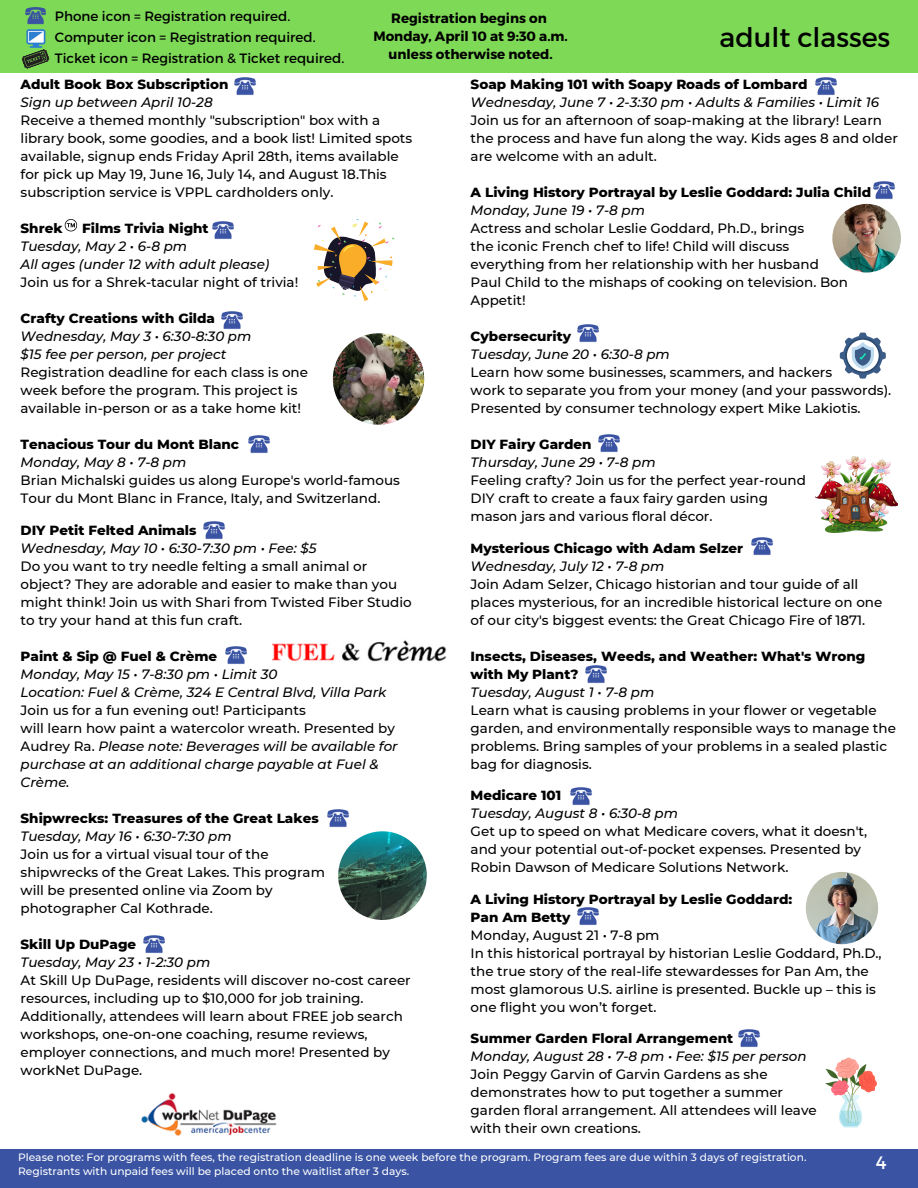
<style>
.page{position:relative;width:918px;height:1188px;background:#fff}
.page>*{position:absolute;margin:0;border:0;box-sizing:border-box;transform-origin:0 0}
.t1{font:27px "Montserrat";color:#000}
.t2{font:18px "Montserrat";color:#fff}
.t3{font:500 13.5px/18px "Montserrat";color:#000}
.t4{font:italic 500 13.5px/18px "Montserrat";color:#000}
.t5{font:800 13.5px/18px "Montserrat";color:#000}
.t6{font:13.5px/21px "Montserrat";color:#000}
.t7{font:700 13.5px/18px "Montserrat";color:#000;text-align:center}
.t8{font:500 10.65px/14.2px "Montserrat";color:#fff}
.s1{font-style:italic}
</style>
<div class="page">
<div style="left:0;top:1150px;width:918px;height:38px;background:#3a54a3"></div>
<div style="left:0;top:0;width:918px;height:73px;background:#7ed957"></div>
<svg style="left:65px;top:219px;width:12px;height:12px"></svg>
<img style="left:806px;top:872px;width:72px;height:72px;border-radius:50%">
<img style="left:25px;top:7px;width:22px;height:18px">
<img style="left:26px;top:29px;width:20px;height:19px">
<svg style="left:21px;top:49px;width:29px;height:20px"></svg>
<img style="left:234px;top:77px;width:22px;height:19px">
<img style="left:221px;top:311px;width:22px;height:19px">
<img style="left:212px;top:221px;width:22px;height:19px">
<img style="left:248px;top:435px;width:22px;height:19px">
<img style="left:333px;top:333px;width:91px;height:92px;border-radius:50%">
<svg style="left:314px;top:219px;width:81px;height:82px"></svg>
<img style="left:272px;top:640px;width:175px;height:22px">
<img style="left:338px;top:831px;width:89px;height:89px;border-radius:50%">
<img style="left:203px;top:521px;width:22px;height:19px">
<img style="left:225px;top:646px;width:22px;height:19px">
<img style="left:327px;top:809px;width:22px;height:19px">
<img style="left:143px;top:935px;width:22px;height:19px">
<img style="left:577px;top:907px;width:22px;height:19px">
<img style="left:141px;top:1093px;width:136px;height:43px">
<svg style="left:840px;top:333px;width:46px;height:46px"></svg>
<img style="left:832px;top:204px;width:69px;height:69px;border-radius:50%">
<img style="left:816px;top:456px;width:82px;height:77px">
<img style="left:815px;top:77px;width:22px;height:19px">
<img style="left:873px;top:181px;width:22px;height:19px">
<img style="left:577px;top:324px;width:22px;height:19px">
<img style="left:598px;top:434px;width:22px;height:19px">
<img style="left:751px;top:537px;width:22px;height:19px">
<img style="left:585px;top:665px;width:22px;height:19px">
<img style="left:570px;top:787px;width:22px;height:19px">
<img style="left:738px;top:1029px;width:22px;height:19px">
<svg style="left:825px;top:1058px;width:52px;height:69px"></svg>
<p class="t6" style="left:55px;top:5px;width:291px">Phone icon = Registration required.<br>Computer icon = Registration required.<br>Ticket icon = Registration &amp; Ticket required.</p>
<p class="t5" style="left:21px;top:75px;width:209px">Adult Book Box Subscription</p>
<p class="t4" style="left:21px;top:93px;width:194px">Sign up between April 10-28</p>
<p class="t3" style="left:21px;top:111px;width:393px">Receive a themed monthly "subscription" box with a library book, some goodies, and a book list! Limited spots available, signup ends Friday April 28th, items available for pick up May 19, June 16, July 14, and August 18.This subscription service is VPPL cardholders only.</p>
<p class="t5" style="left:21px;top:219px;width:44px">Shrek</p>
<p class="t5" style="left:82px;top:219px;width:128px">Films Trivia Night</p>
<p class="t4" style="left:21px;top:237px;width:250px">Tuesday, May 2 • 6-8 pm<br>All ages (under 12 with adult please)</p>
<p class="t3" style="left:21px;top:273px;width:279px">Join us for a Shrek-tacular night of trivia!</p>
<p class="t5" style="left:21px;top:309px;width:196px">Crafty Creations with Gilda</p>
<p class="t4" style="left:21px;top:327px;width:232px">Wednesday, May 3 • 6:30-8:30 pm $15 fee per person, per project</p>
<p class="t3" style="left:21px;top:363px;width:289px">Registration deadline for each class is one week before the program. This project is available in-person or as a take home kit!</p>
<p class="t5" style="left:21px;top:435px;width:220px">Tenacious Tour du Mont Blanc</p>
<p class="t4" style="left:21px;top:453px;width:167px">Monday, May 8 • 7-8 pm</p>
<p class="t3" style="left:21px;top:471px;width:381px">Brian Michalski guides us along Europe's world-famous<br>Tour du Mont Blanc in France, Italy, and Switzerland.</p>
<p class="t5" style="left:21px;top:521px;width:177px">DIY Petit Felted Animals</p>
<p class="t4" style="left:21px;top:539px;width:297px">Wednesday, May 10 • 6:30-7:30 pm • Fee: $5</p>
<p class="t3" style="left:21px;top:557px;width:393px">Do you want to try needle felting a small animal or object? They are adorable and easier to make than you might think! Join us with Shari from Twisted Fiber Studio to try your hand at this fun craft.</p>
<p class="t5" style="left:21px;top:647px;width:198px">Paint &amp; Sip @ Fuel &amp; Crème</p>
<p class="t4" style="left:21px;top:665px;width:367px">Monday, May 15 • 7-8:30 pm • Limit 30<br>Location: Fuel &amp; Crème, 324 E Central Blvd, Villa Park</p>
<p class="t3" style="left:21px;top:701px;width:379px">Join us for a fun evening out! Participants<br>will learn how paint a watercolor wreath. Presented by Audrey Ra. <span class="s1">Please note: Beverages will be available for purchase at an additional charge payable at Fuel &amp; Crème.</span></p>
<p class="t5" style="left:21px;top:809px;width:300px">Shipwrecks: Treasures of the Great Lakes</p>
<p class="t4" style="left:21px;top:827px;width:213px">Tuesday, May 16 • 6:30-7:30 pm</p>
<p class="t3" style="left:21px;top:845px;width:306px">Join us for a virtual visual tour of the shipwrecks of the Great Lakes. This program will be presented online via Zoom by photographer Cal Kothrade.</p>
<p class="t5" style="left:21px;top:935px;width:117px">Skill Up DuPage</p>
<p class="t4" style="left:21px;top:953px;width:191px">Tuesday, May 23 • 1-2:30 pm</p>
<p class="t3" style="left:21px;top:971px;width:392px">At Skill Up DuPage, residents will discover no-cost career resources, including up to $10,000 for job training.<br>Additionally, attendees will learn about FREE job search workshops, one-on-one coaching, resume reviews, employer connections, and much more! Presented by workNet DuPage.</p>
<p class="t7" style="left:373px;top:8px;width:196px">Registration begins on<br>Monday, April 10 at 9:30 a.m. unless otherwise noted.</p>
<h1 class="t1" style="left:720px;top:20px;width:172px">adult classes</h1>
<p class="t5" style="left:471px;top:75px;width:338px">Soap Making 101 with Soapy Roads of Lombard</p>
<p class="t4" style="left:471px;top:93px;width:410px">Wednesday, June 7 • 2-3:30 pm • Adults &amp; Families • Limit 16</p>
<p class="t3" style="left:471px;top:111px;width:429px">Join us for an afternoon of soap-making at the library! Learn the process and have fun along the way. Kids ages 8 and older are welcome with an adult.</p>
<p class="t5" style="left:471px;top:183px;width:402px">A Living History Portrayal by Leslie Goddard: Julia Child</p>
<p class="t4" style="left:471px;top:201px;width:176px">Monday, June 19 • 7-8 pm</p>
<p class="t3" style="left:471px;top:219px;width:379px">Actress and scholar Leslie Goddard, Ph.D., brings<br>the iconic French chef to life! Child will discuss everything from her relationship with her husband Paul Child to the mishaps of cooking on television. Bon Appetit!</p>
<p class="t5" style="left:471px;top:327px;width:102px">Cybersecurity</p>
<p class="t4" style="left:471px;top:345px;width:201px">Tuesday, June 20 • 6:30-8 pm</p>
<p class="t3" style="left:471px;top:363px;width:422px">Learn how some businesses, scammers, and hackers<br>work to separate you from your money (and your passwords).<br>Presented by consumer technology expert Mike Lakiotis.</p>
<p class="t5" style="left:471px;top:435px;width:123px">DIY Fairy Garden</p>
<p class="t4" style="left:471px;top:453px;width:186px">Thursday, June 29 • 7-8 pm</p>
<p class="t3" style="left:471px;top:471px;width:337px">Feeling crafty? Join us for the perfect year-round<br>DIY craft to create a faux fairy garden using mason jars and various floral décor.</p>
<p class="t5" style="left:471px;top:539px;width:274px">Mysterious Chicago with Adam Selzer</p>
<p class="t4" style="left:471px;top:557px;width:195px">Wednesday, July 12 • 7-8 pm</p>
<p class="t3" style="left:471px;top:575px;width:413px">Join Adam Selzer, Chicago historian and tour guide of all places mysterious, for an incredible historical lecture on one of our city's biggest events: the Great Chicago Fire of 1871.</p>
<p class="t5" style="left:471px;top:647px;width:396px">Insects, Diseases, Weeds, and Weather: What's Wrong with My Plant?</p>
<p class="t4" style="left:471px;top:683px;width:185px">Tuesday, August 1 • 7-8 pm</p>
<p class="t3" style="left:471px;top:701px;width:427px">Learn what is causing problems in your flower or vegetable garden, and environmentally responsible ways to manage the problems. Bring samples of your problems in a sealed plastic bag for diagnosis.</p>
<p class="t5" style="left:471px;top:786px;width:92px">Medicare 101</p>
<p class="t4" style="left:471px;top:804px;width:209px">Tuesday, August 8 • 6:30-8 pm</p>
<p class="t3" style="left:471px;top:822px;width:398px">Get up to speed on what Medicare covers, what it doesn't, and your potential out-of-pocket expenses. Presented by<br>Robin Dawson of Medicare Solutions Network.</p>
<p class="t5" style="left:471px;top:890px;width:323px">A Living History Portrayal by Leslie Goddard:<br>Pan Am Betty</p>
<p class="t3" style="left:471px;top:926px;width:412px">Monday, August 21 • 7-8 pm<br>In this historical portrayal by historian Leslie Goddard, Ph.D., the true story of the real-life stewardesses for Pan Am, the most glamorous U.S. airline is presented. Buckle up – this is one flight you won’t forget.</p>
<p class="t5" style="left:471px;top:1029px;width:264px">Summer Garden Floral Arrangement</p>
<p class="t4" style="left:471px;top:1047px;width:337px">Monday, August 28 • 7-8 pm • Fee: $15 per person</p>
<p class="t3" style="left:471px;top:1065px;width:348px">Join Peggy Garvin of Garvin Gardens as she demonstrates how to put together a summer garden floral arrangement. All attendees will leave with their own creations.</p>
<h2 class="t2" style="left:876px;top:1151px;width:12px">4</h2>
<p class="t8" style="left:18px;top:1150px;width:790px">Please note: For programs with fees, the registration deadline is one week before the program. Program fees are due within 3 days of registration.<br>Registrants with unpaid fees will be placed onto the waitlist after 3 days.</p>
</div>
